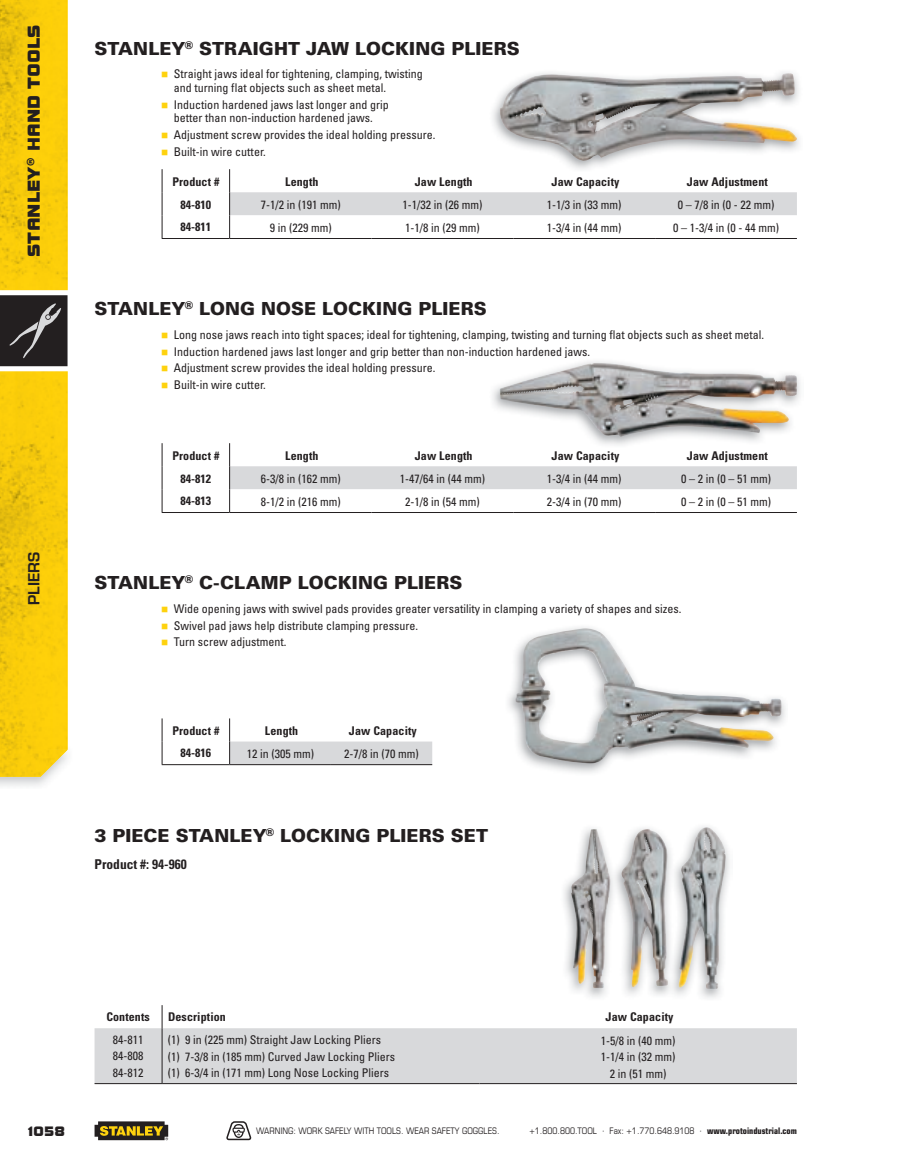
<style>
.page{position:relative;width:905px;height:1175px;background:#fff}
.page>*{position:absolute;margin:0;border:0;box-sizing:border-box;transform-origin:0 0}
.t1{font:900 18px "Univers";letter-spacing:.005em;color:#231f20}
.t2{font:18px "Bolt EF";color:#231f20}
.t3{font:600 15px "Eurostile LT Std";color:#231f20}
.t4{font:14.25px "Bolt EF";color:#231f20}
.t5{font:700 condensed 13.5px "Univers";color:#231f20}
.t6{font:condensed 12px/16.5px "Univers";color:#231f20;text-align:center}
.t7{font:700 condensed 12px "Univers";letter-spacing:.01em;color:#231f20}
.t8{font:condensed 12px/16.5px "Univers LT Std";color:#231f20}
.t9{font:condensed 9px "Eurostile LT Std";color:#231f20}
.s1{color:#fed20e}
.s2{font-weight:700}
</style>
<div class="page">
<hr style="left:230px;top:238px;width:141px;height:1px;background:#231f20">
<svg style="left:162px;top:169px;width:1px;height:69px"></svg>
<svg style="left:229px;top:169px;width:567px;height:69px"></svg>
<hr style="left:162px;top:238px;width:68px;height:1px;background:#231f20">
<hr style="left:371px;top:238px;width:142px;height:1px;background:#231f20">
<hr style="left:513px;top:238px;width:142px;height:1px;background:#231f20">
<hr style="left:655px;top:238px;width:141px;height:1px;background:#231f20">
<hr style="left:230px;top:512px;width:141px;height:1px;background:#231f20">
<hr style="left:371px;top:512px;width:142px;height:1px;background:#231f20">
<hr style="left:513px;top:512px;width:142px;height:1px;background:#231f20">
<hr style="left:655px;top:512px;width:141px;height:1px;background:#231f20">
<svg style="left:162px;top:443px;width:1px;height:69px"></svg>
<svg style="left:229px;top:443px;width:567px;height:69px"></svg>
<hr style="left:162px;top:512px;width:68px;height:1px;background:#231f20">
<hr style="left:230px;top:764px;width:101px;height:1px;background:#231f20">
<hr style="left:331px;top:764px;width:101px;height:1px;background:#231f20">
<svg style="left:162px;top:718px;width:1px;height:46px"></svg>
<svg style="left:229px;top:718px;width:203px;height:46px"></svg>
<hr style="left:162px;top:764px;width:68px;height:1px;background:#231f20">
<hr style="left:162px;top:1083px;width:317px;height:1px;background:#231f20">
<hr style="left:479px;top:1083px;width:317px;height:1px;background:#231f20">
<svg style="left:94px;top:1005px;width:702px;height:78px"></svg>
<hr style="left:162px;top:1028px;width:1px;height:55px;background:#231f20">
<hr style="left:94px;top:1083px;width:68px;height:1px;background:#231f20">
<img style="left:489px;top:72px;width:310px;height:101px">
<img style="left:500px;top:73px;width:296px;height:88px">
<img style="left:489px;top:361px;width:311px;height:87px">
<img style="left:500px;top:363px;width:296px;height:74px">
<img style="left:508px;top:627px;width:278px;height:146px">
<img style="left:515px;top:628px;width:266px;height:135px">
<img style="left:564px;top:826px;width:166px;height:172px">
<img style="left:678px;top:827px;width:48px;height:162px">
<img style="left:0;top:776px;width:51px;height:10px">
<img style="left:0;top:0;width:68px;height:776px">
<svg style="left:227px;top:1121px;width:25px;height:19px"></svg>
<svg style="left:94px;top:1121px;width:74px;height:19px"></svg>
<svg style="left:0;top:290px;width:68px;height:81px"></svg>
<h1 class="t2" style="left:24px;top:257px;width:234px;rotate:-90deg">Stanley® Hand toolS</h1>
<p class="t3" style="left:24px;top:605px;width:55px;rotate:-90deg">pliers</p>
<h1 class="t1" style="left:94px;top:37px;width:427px">STANLEY<sup>®</sup> STRAIGHT JAW LOCKING PLIERS</h1>
<p class="t6" style="left:174px;top:67px;width:250px;line-height:13.5px;text-align:left;text-indent:-13px"><span class="s1">■</span> Straight jaws ideal for tightening, clamping, twisting and turning flat objects such as sheet metal.</p>
<p class="t6" style="left:161px;top:97px;width:229px;line-height:13.5px"><span class="s1">■</span> Induction hardened jaws last longer and grip better than non-induction hardened jaws.</p>
<p class="t6" style="left:161px;top:126px;width:276px"><span class="s1">■</span> Adjustment screw provides the ideal holding pressure.</p>
<p class="t6" style="left:161px;top:143px;width:106px"><span class="s1">■</span> Built-in wire cutter.</p>
<p class="t7" style="left:172px;top:174px;width:48px">Product #</p>
<p class="t7" style="left:285px;top:174px;width:35px">Length</p>
<p class="t7" style="left:415px;top:174px;width:59px">Jaw Length</p>
<p class="t7" style="left:551px;top:174px;width:69px">Jaw Capacity</p>
<p class="t7" style="left:687px;top:174px;width:82px">Jaw Adjustment</p>
<p class="t7" style="left:180px;top:197px;width:32px">84-810</p>
<p class="t6" style="left:261px;top:196px;width:81px">7-1/2 in (191 mm)</p>
<p class="t6" style="left:402px;top:196px;width:81px">1-1/32 in (26 mm)</p>
<p class="t6" style="left:547px;top:196px;width:76px">1-1/3 in (33 mm)</p>
<p class="t6" style="left:677px;top:196px;width:98px">0 – 7/8 in (0 - 22 mm)</p>
<p class="t7" style="left:180px;top:219px;width:32px">84-811</p>
<p class="t6" style="left:270px;top:219px;width:63px">9 in (229 mm)</p>
<p class="t6" style="left:405px;top:219px;width:76px">1-1/8 in (29 mm)</p>
<p class="t6" style="left:547px;top:219px;width:76px">1-3/4 in (44 mm)</p>
<p class="t6" style="left:673px;top:219px;width:107px">0 – 1-3/4 in (0 - 44 mm)</p>
<h1 class="t1" style="left:94px;top:298px;width:394px">STANLEY<sup>®</sup> LONG NOSE LOCKING PLIERS</h1>
<p class="t6" style="left:161px;top:326px;width:604px"><span class="s1">■</span> Long nose jaws reach into tight spaces; ideal for tightening, clamping, twisting and turning flat objects such as sheet metal.</p>
<p class="t6" style="left:161px;top:343px;width:430px"><span class="s1">■</span> Induction hardened jaws last longer and grip better than non-induction hardened jaws.</p>
<p class="t6" style="left:161px;top:360px;width:276px"><span class="s1">■</span> Adjustment screw provides the ideal holding pressure.</p>
<p class="t6" style="left:161px;top:376px;width:106px"><span class="s1">■</span> Built-in wire cutter.</p>
<p class="t7" style="left:172px;top:448px;width:48px">Product #</p>
<p class="t7" style="left:285px;top:448px;width:35px">Length</p>
<p class="t7" style="left:415px;top:448px;width:59px">Jaw Length</p>
<p class="t7" style="left:551px;top:448px;width:69px">Jaw Capacity</p>
<p class="t7" style="left:687px;top:448px;width:82px">Jaw Adjustment</p>
<p class="t7" style="left:180px;top:471px;width:32px">84-812</p>
<p class="t6" style="left:261px;top:470px;width:81px">6-3/8 in (162 mm)</p>
<p class="t6" style="left:400px;top:470px;width:87px">1-47/64 in (44 mm)</p>
<p class="t6" style="left:547px;top:470px;width:76px">1-3/4 in (44 mm)</p>
<p class="t6" style="left:681px;top:470px;width:91px">0 – 2 in (0 – 51 mm)</p>
<p class="t7" style="left:180px;top:493px;width:32px">84-813</p>
<p class="t6" style="left:261px;top:493px;width:81px">8-1/2 in (216 mm)</p>
<p class="t6" style="left:405px;top:493px;width:76px">2-1/8 in (54 mm)</p>
<p class="t6" style="left:547px;top:493px;width:76px">2-3/4 in (70 mm)</p>
<p class="t6" style="left:681px;top:493px;width:91px">0 – 2 in (0 – 51 mm)</p>
<h1 class="t1" style="left:94px;top:571px;width:369px">STANLEY<sup>®</sup> C-CLAMP LOCKING PLIERS</h1>
<p class="t6" style="left:161px;top:600px;width:522px"><span class="s1">■</span> Wide opening jaws with swivel pads provides greater versatility in clamping a variety of shapes and sizes.</p>
<p class="t6" style="left:161px;top:617px;width:258px"><span class="s1">■</span> Swivel pad jaws help distribute clamping pressure.</p>
<p class="t6" style="left:161px;top:633px;width:127px"><span class="s1">■</span> Turn screw adjustment.</p>
<p class="t7" style="left:172px;top:723px;width:48px">Product #</p>
<p class="t7" style="left:265px;top:723px;width:35px">Length</p>
<p class="t7" style="left:349px;top:723px;width:69px">Jaw Capacity</p>
<p class="t7" style="left:180px;top:745px;width:32px">84-816</p>
<p class="t6" style="left:247px;top:745px;width:69px">12 in (305 mm)</p>
<p class="t6" style="left:344px;top:745px;width:76px">2-7/8 in (70 mm)</p>
<h1 class="t1" style="left:94px;top:823px;width:395px">3 PIECE STANLEY<sup>®</sup> LOCKING PLIERS SET</h1>
<p class="t5" style="left:95px;top:856px;width:94px">Product #: 94-960</p>
<p class="t7" style="left:106px;top:1009px;width:45px">Contents</p>
<p class="t7" style="left:168px;top:1009px;width:59px">Description</p>
<p class="t7" style="left:605px;top:1009px;width:69px">Jaw Capacity</p>
<p class="t6" style="left:113px;top:1031px;width:32px;text-align:justify">84-811<br>84-808<br>84-812</p>
<p class="t8" style="left:168px;top:1031px;width:229px">(1) 9 in (225 mm) Straight Jaw Locking Pliers (1) 7-3/8 in (185 mm) Curved Jaw Locking Pliers (1) 6-3/4 in (171 mm) Long Nose Locking Pliers</p>
<p class="t6" style="left:601px;top:1031px;width:76px">1-5/8 in (40 mm)<br>1-1/4 in (32 mm)<br>2 in (51 mm)</p>
<p class="t4" style="left:28px;top:1122px;width:38px">1058</p>
<p class="t9" style="left:256px;top:1125px;width:245px">WARNING: WORK SAFELY WITH TOOLS. WEAR SAFETY GOGGLES.</p>
<p class="t9" style="left:529px;top:1125px;width:269px">+1.800.800.TOOL · Fax: +1.770.648.9108 · <span class="s2">www.protoindustrial.com</span></p>
</div>
